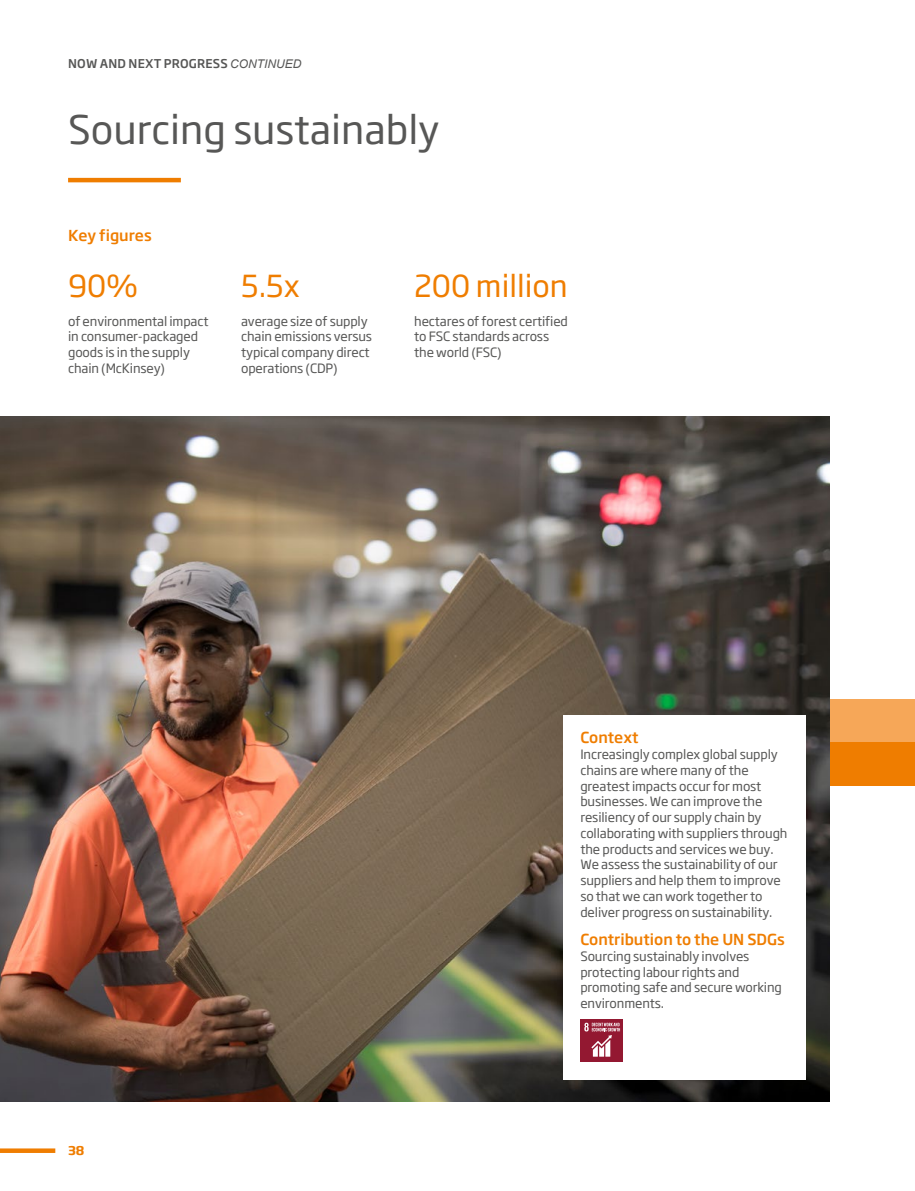
<style>
.page{position:relative;width:915px;height:1191px;background:#fff}
.page>*{position:absolute;margin:0;border:0;box-sizing:border-box;transform-origin:0 0}
.t1{font:39px "Soho Gothic Pro";color:#575756}
.t2{font:30px "Soho Gothic Pro";color:#ef7d00}
.t3{font:500 15px "Soho Gothic Pro";color:#ef7d00}
.t4{font:12.75px/15.8px "Soho Gothic Pro";letter-spacing:-.01em;color:#575756}
.t5{font:500 12px "Soho Gothic Pro";letter-spacing:.015em;color:#575756}
.t6{font:700 12px "Soho Gothic Pro";color:#ef7d00}
.s1{font-family:"Arial";font-weight:400;font-style:italic}
</style>
<div class="page">
<div style="left:635px;top:699px;width:279px;height:43px;background:#f6a758"></div>
<div style="left:635px;top:742px;width:279px;height:43px;background:#ef7d00"></div>
<img style="left:0;top:417px;width:829px;height:684px">
<hr style="left:68px;top:178px;width:113px;height:4px;background:#ef7d00">
<div style="left:563px;top:715px;width:242px;height:364px;background:#fff"></div>
<div style="left:580px;top:1019px;width:42px;height:42px;background:#931831"></div>
<svg style="left:584px;top:1022px;width:35px;height:34px"></svg>
<div style="left:0;top:1148px;width:55px;height:5px;background:#ef7d00"></div>
<p class="t5" style="left:68px;top:55px;width:235px">NOW AND NEXT PROGRESS <span class="s1">CONTINUED</span></p>
<h1 class="t1" style="left:68px;top:99px;width:373px">Sourcing sustainably</h1>
<p class="t3" style="left:68px;top:223px;width:85px">Key figures</p>
<h2 class="t2" style="left:68px;top:263px;width:72px">90%</h2>
<p class="t4" style="left:68px;top:312px;width:142px">of environmental impact in consumer-packaged goods is in the supply chain (McKinsey)</p>
<h2 class="t2" style="left:241px;top:263px;width:60px">5.5x</h2>
<p class="t4" style="left:241px;top:312px;width:132px">average size of supply chain emissions versus typical company direct operations (CDP)</p>
<h2 class="t2" style="left:414px;top:263px;width:155px">200 million</h2>
<p class="t4" style="left:414px;top:312px;width:155px">hectares of forest certified to FSC standards across the world (FSC)</p>
<p class="t6" style="left:68px;top:1141px;width:18px">38</p>
<p class="t3" style="left:580px;top:726px;width:60px">Context</p>
<p class="t4" style="left:580px;top:745px;width:208px">Increasingly complex global supply chains are where many of the greatest impacts occur for most businesses. We can improve the resiliency of our supply chain by collaborating with suppliers through the products and services we buy.<br>We assess the sustainability of our suppliers and help them to improve so that we can work together to deliver progress on sustainability.</p>
<p class="t3" style="left:580px;top:927px;width:206px">Contribution to the UN SDGs</p>
<p class="t4" style="left:580px;top:947px;width:203px">Sourcing sustainably involves protecting labour rights and promoting safe and secure working environments.</p>
</div>
